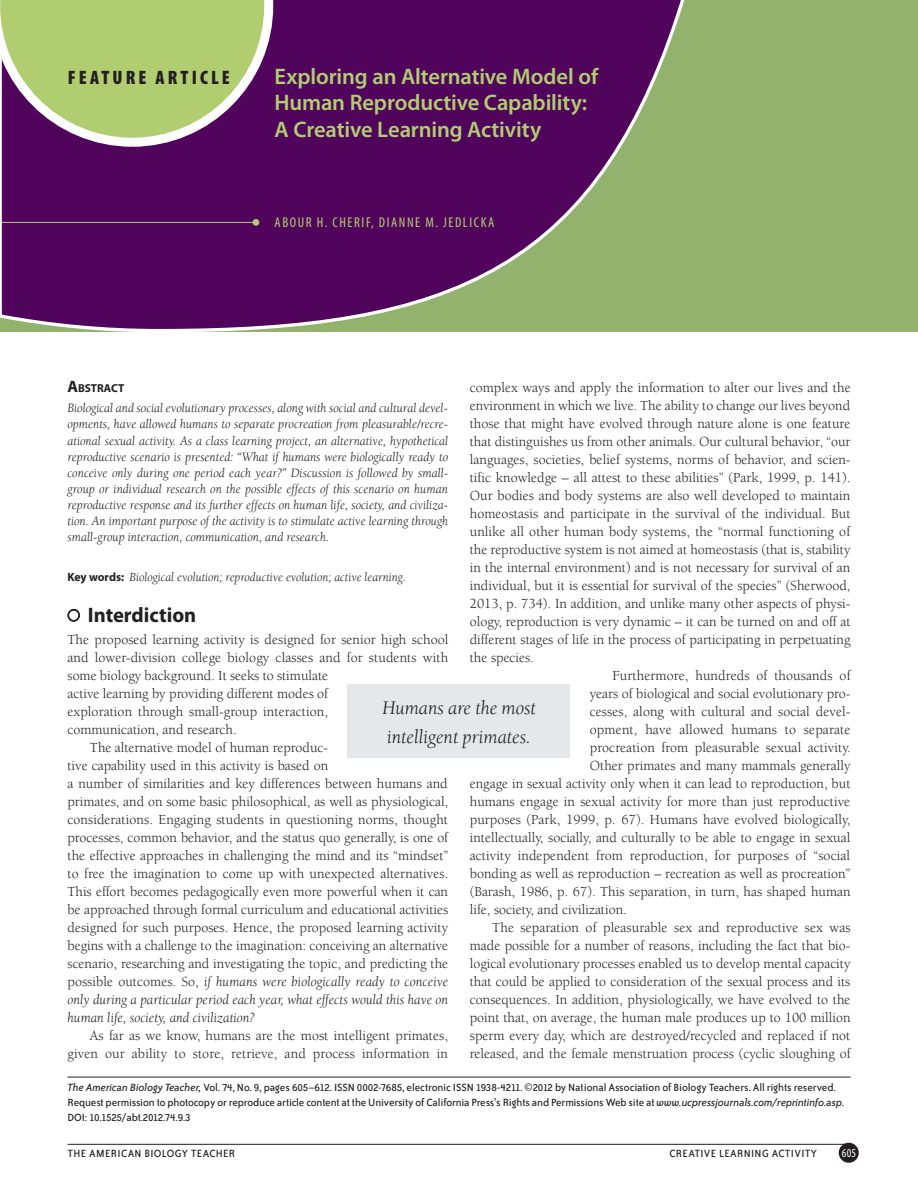
<style>
.page{position:relative;width:918px;height:1202px;background:#fff}
.page>*{position:absolute;margin:0;border:0;box-sizing:border-box;transform-origin:0 0}
.t1{font:600 22.5px/26.2px "Myriad Pro";letter-spacing:-.005em;color:#b0ce70}
.t2{font:700 21px "Myriad Pro";color:#231f20}
.t3{font:italic 19.8px/29.5px "Berkeley";letter-spacing:-.005em;color:#231f20}
.t4{font:900 condensed 19.5px "Myriad Pro";letter-spacing:.16em;color:#231f20}
.t5{font:14.25px "Berkeley";color:#231f20}
.t6{font:italic 14.25px "Berkeley";color:#231f20}
.t7{font:condensed 14.25px "Myriad Pro";letter-spacing:.11em;color:#b0ce70}
.t8{font:italic 13.2px/16.2px "Berkeley";color:#231f20;text-align:justify}
.t9{font:italic 12.75px "Berkeley";color:#231f20}
.t10{font:12px/15px "Bailey Sans ITC";letter-spacing:-.01em;color:#231f20}
.t11{font:12px "Bailey Sans ITC";letter-spacing:.03em;color:#231f20}
.t12{font:condensed 12px "Myriad Pro";color:#fff}
.t13{font:700 11.55px "Myriad Pro";color:#231f20}
.s1{font-size:16.5px}
.s2{font-family:"Myriad";font-weight:700;font-style:normal;font-size:12px}
.s3{font-family:"Universal Newswith Comm Pi";font-weight:400;font-size:12.75px}
.s4{font-style:normal}
.s5{font-style:italic}
.s6{font-family:"Myriad"}
</style>
<div class="page">
<div style="left:0;top:0;width:918px;height:332px;background:#93b26d"></div>
<svg style="left:0;top:0;width:684px;height:332px"></svg>
<svg style="left:0;top:0;width:273px;height:147px;background:#a5ad79"></svg>
<div style="left:253px;top:219px;width:6px;height:7px;background:#b0ce70;border-radius:50%"></div>
<hr style="left:2px;top:222px;width:251px;height:1px;background:#b0ce70">
<div style="left:839px;top:1142px;width:20px;height:20px;background:#231f20;border-radius:50%"></div>
<hr style="left:68px;top:1143px;width:779px;height:1px;background:#231f20">
<svg style="left:68px;top:609px;width:12px;height:12px"></svg>
<div style="left:348px;top:684px;width:222px;height:74px;background:#e6e7e9"></div>
<hr style="left:68px;top:1076px;width:782px;height:1px;background:#231f20">
<p class="t4" style="left:68px;top:67px;width:164px">FEATURE ARTICLE</p>
<p class="t1" style="left:274px;top:63px;width:325px">Exploring an Alternative Model of<br>Human Reproductive Capability:<br>A Creative Learning Activity</p>
<p class="t7" style="left:275px;top:214px;width:221px">ABOUR H. CHERIF, DIANNE M. JEDLICKA</p>
<p class="t13" style="left:68px;top:380px;width:58px"><span class="s1">A</span>BSTRACT</p>
<p class="t8" style="left:68px;top:400px;width:382px">Biological and social evolutionary processes, along with social and cultural devel&shy;opments, have allowed humans to separate procreation from pleasurable/recre&shy;ational sexual activity. As a class learning project, an alternative, hypothetical reproductive scenario is presented: “What if humans were biologically ready to conceive only during one period each year?” Discussion is followed by small&shy;group or individual research on the possible effects of this scenario on human reproductive response and its further effects on human life, society, and civiliza&shy;tion. An important purpose of the activity is to stimulate active learning through small-group interaction, communication, and research.</p>
<p class="t9" style="left:68px;top:570px;width:340px"><span class="s2">Key words:</span> Biological evolution; reproductive evolution; active learning.</p>
<p class="t2" style="left:68px;top:601px;width:130px"><span class="s3">J</span> Interdiction</p>
<p class="t5" style="left:68px;top:632px;width:382px">The proposed learning activity is designed for senior high school</p>
<p class="t5" style="left:68px;top:650px;width:382px">and lower-division college biology classes and for students with</p>
<p class="t5" style="left:68px;top:668px;width:262px">some biology background. It seeks to stimulate</p>
<p class="t5" style="left:68px;top:686px;width:262px">active learning by providing different modes of</p>
<p class="t5" style="left:68px;top:704px;width:262px">exploration through small-group interaction,</p>
<p class="t5" style="left:68px;top:722px;width:171px">communication, and research.</p>
<p class="t5" style="left:90px;top:740px;width:240px">The alternative model of human reproduc-</p>
<p class="t5" style="left:68px;top:758px;width:262px">tive capability used in this activity is based on</p>
<p class="t5" style="left:68px;top:775px;width:382px">a number of similarities and key differences between humans and</p>
<p class="t5" style="left:68px;top:793px;width:382px">primates, and on some basic philosophical, as well as physiological,</p>
<p class="t5" style="left:68px;top:811px;width:382px">considerations. Engaging students in questioning norms, thought</p>
<p class="t5" style="left:68px;top:829px;width:382px">processes, common behavior, and the status quo generally, is one of</p>
<p class="t5" style="left:68px;top:847px;width:382px">the effective approaches in challenging the mind and its “mindset”</p>
<p class="t5" style="left:68px;top:865px;width:382px">to free the imagination to come up with unexpected alternatives.</p>
<p class="t5" style="left:68px;top:883px;width:382px">This effort becomes pedagogically even more powerful when it can</p>
<p class="t5" style="left:68px;top:901px;width:382px">be approached through formal curriculum and educational activities</p>
<p class="t5" style="left:68px;top:919px;width:382px">designed for such purposes. Hence, the proposed learning activity</p>
<p class="t5" style="left:68px;top:937px;width:382px">begins with a challenge to the imagination: conceiving an alternative</p>
<p class="t5" style="left:68px;top:955px;width:382px">scenario, researching and investigating the topic, and predicting the</p>
<p class="t6" style="left:68px;top:974px;width:382px"><span class="s4">possible outcomes. So,</span> if humans were biologically ready to conceive</p>
<p class="t6" style="left:68px;top:992px;width:382px">only during a particular period each year, what effects would this have on</p>
<p class="t6" style="left:68px;top:1010px;width:189px">human life, society, and civilization?</p>
<p class="t5" style="left:90px;top:1027px;width:359px">As far as we know, humans are the most intelligent primates,</p>
<p class="t5" style="left:68px;top:1045px;width:382px">given our ability to store, retrieve, and process information in</p>
<p class="t5" style="left:470px;top:379px;width:382px">complex ways and apply the information to alter our lives and the</p>
<p class="t5" style="left:470px;top:397px;width:382px">environment in which we live. The ability to change our lives beyond</p>
<p class="t5" style="left:470px;top:415px;width:382px">those that might have evolved through nature alone is one feature</p>
<p class="t5" style="left:470px;top:433px;width:382px">that distinguishes us from other animals. Our cultural behavior, “our</p>
<p class="t5" style="left:470px;top:451px;width:382px">languages, societies, belief systems, norms of behavior, and scien-</p>
<p class="t5" style="left:470px;top:469px;width:382px">tific knowledge – all attest to these abilities” (Park, 1999, p. 141).</p>
<p class="t5" style="left:470px;top:487px;width:382px">Our bodies and body systems are also well developed to maintain</p>
<p class="t5" style="left:470px;top:505px;width:382px">homeostasis and participate in the survival of the individual. But</p>
<p class="t5" style="left:470px;top:523px;width:382px">unlike all other human body systems, the “normal functioning of</p>
<p class="t5" style="left:470px;top:541px;width:382px">the reproductive system is not aimed at homeostasis (that is, stability</p>
<p class="t5" style="left:470px;top:559px;width:382px">in the internal environment) and is not necessary for survival of an</p>
<p class="t5" style="left:470px;top:577px;width:382px">individual, but it is essential for survival of the species” (Sherwood,</p>
<p class="t5" style="left:470px;top:595px;width:382px">2013, p. 734). In addition, and unlike many other aspects of physi-</p>
<p class="t5" style="left:470px;top:613px;width:382px">ology, reproduction is very dynamic – it can be turned on and off at</p>
<p class="t5" style="left:470px;top:631px;width:382px">different stages of life in the process of participating in perpetuating</p>
<p class="t5" style="left:470px;top:649px;width:66px">the species.</p>
<p class="t5" style="left:612px;top:667px;width:240px">Furthermore, hundreds of thousands of</p>
<p class="t5" style="left:590px;top:685px;width:262px">years of biological and social evolutionary pro-</p>
<p class="t5" style="left:590px;top:703px;width:262px">cesses, along with cultural and social devel-</p>
<p class="t5" style="left:590px;top:721px;width:262px">opment, have allowed humans to separate</p>
<p class="t5" style="left:590px;top:739px;width:262px">procreation from pleasurable sexual activity.</p>
<p class="t5" style="left:590px;top:757px;width:262px">Other primates and many mammals generally</p>
<p class="t5" style="left:470px;top:775px;width:382px">engage in sexual activity only when it can lead to reproduction, but</p>
<p class="t5" style="left:470px;top:793px;width:382px">humans engage in sexual activity for more than just reproductive</p>
<p class="t5" style="left:470px;top:811px;width:382px">purposes (Park, 1999, p. 67). Humans have evolved biologically,</p>
<p class="t5" style="left:470px;top:829px;width:382px">intellectually, socially, and culturally to be able to engage in sexual</p>
<p class="t5" style="left:470px;top:847px;width:382px">activity independent from reproduction, for purposes of “social</p>
<p class="t5" style="left:470px;top:865px;width:382px">bonding as well as reproduction – recreation as well as procreation”</p>
<p class="t5" style="left:470px;top:883px;width:382px">(Barash, 1986, p. 67). This separation, in turn, has shaped human</p>
<p class="t5" style="left:470px;top:901px;width:159px">life, society, and civilization.</p>
<p class="t5" style="left:492px;top:919px;width:360px">The separation of pleasurable sex and reproductive sex was</p>
<p class="t5" style="left:470px;top:937px;width:382px">made possible for a number of reasons, including the fact that bio-</p>
<p class="t5" style="left:470px;top:955px;width:382px">logical evolutionary processes enabled us to develop mental capacity</p>
<p class="t5" style="left:470px;top:973px;width:382px">that could be applied to consideration of the sexual process and its</p>
<p class="t5" style="left:470px;top:991px;width:382px">consequences. In addition, physiologically, we have evolved to the</p>
<p class="t5" style="left:470px;top:1009px;width:382px">point that, on average, the human male produces up to 100 million</p>
<p class="t5" style="left:470px;top:1027px;width:382px">sperm every day, which are destroyed/recycled and replaced if not</p>
<p class="t5" style="left:470px;top:1045px;width:382px">released, and the female menstruation process (cyclic sloughing of</p>
<p class="t3" style="left:382px;top:693px;width:155px">Humans are the most intelligent primates.</p>
<p class="t10" style="left:68px;top:1080px;width:779px"><span class="s5">The American Biology Teacher,</span> Vol. 74, N o. 9, pages 605–612. I SSN 0002-7685, electronic I SSN 1938-4211. <span class="s6">©</span>2012 by N ational Association of Biology Teachers. All rights reserved.<br>Request permission to photocopy or reproduce article content at the University of California Press’s Rights and Permissions Web site at <span class="s5">www.ucpressjournals.com/reprintinfo.asp.<br></span>DOI : 10.1525/abt.2012.74.9.3</p>
<p class="t11" style="left:68px;top:1146px;width:169px">The american biology teacher</p>
<p class="t11" style="left:669px;top:1146px;width:149px">Creative Learning Activity</p>
<p class="t12" style="left:842px;top:1145px;width:16px">605</p>
</div>
